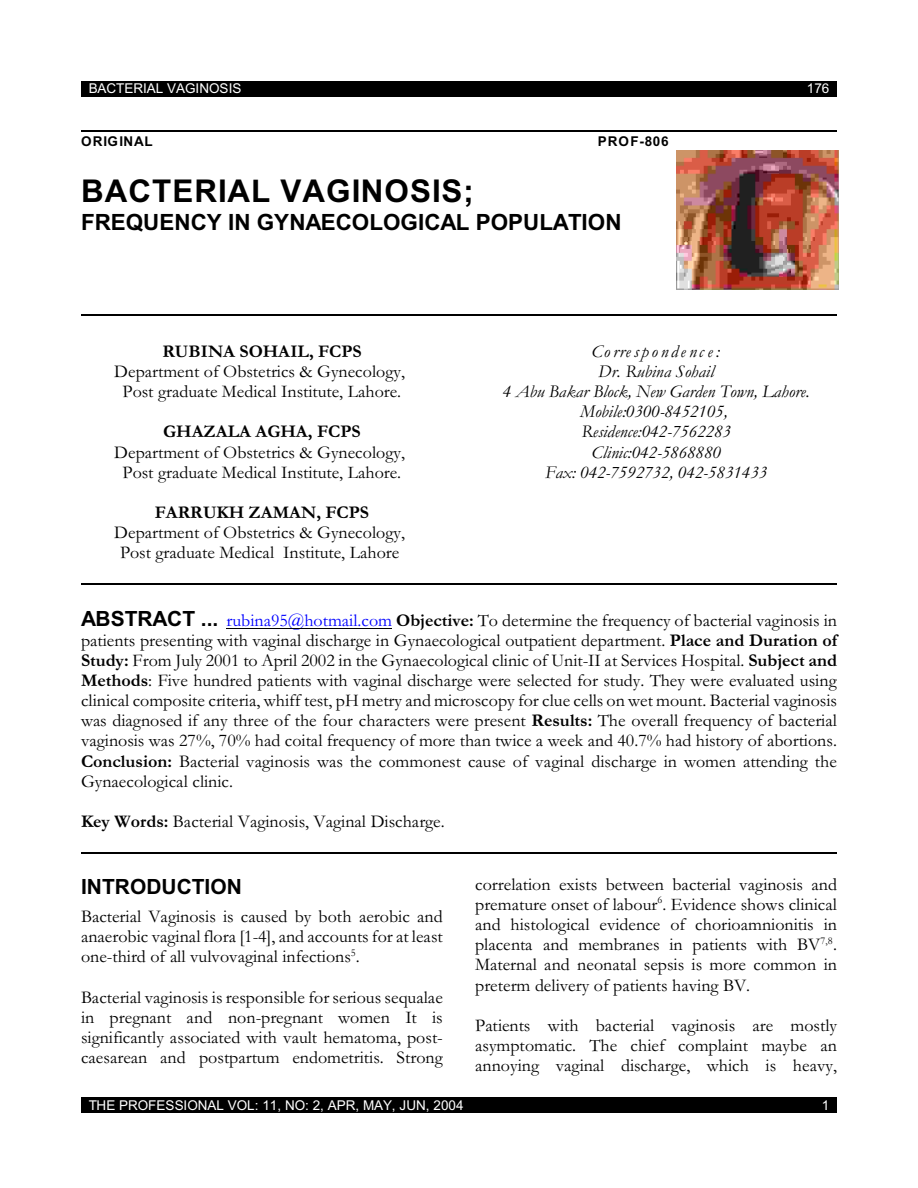
<style>
.page{position:relative;width:918px;height:1188px;background:#fff}
.page>*{position:absolute;margin:0;border:0;box-sizing:border-box;transform-origin:0 0}
.t1{font:700 31.35px "Arial";letter-spacing:.035em;color:#000}
.t2{font:700 22.35px "Arial";letter-spacing:.005em;color:#000}
.t3{font:700 21px "Arial";letter-spacing:.005em;color:#000}
.t4{font:18px/20.1px "Garamond";letter-spacing:.005em;color:#000;text-align:justify}
.t5{font:italic 18px/20.1px "Garamond";letter-spacing:.005em;color:#000;text-align:center}
.t6{font:700 18px "Garamond";letter-spacing:-.005em;color:#000}
.t7{font:13.5px "Arial";letter-spacing:-.005em;color:#fff}
.t8{font:700 13.5px "Arial";letter-spacing:.07em;color:#000}
.t9{font:10.5px "Garamond";color:#000}
.s1{font-family:"Arial";font-weight:700;font-size:21px}
.s2{color:#00f}
.s3{font-weight:700}
</style>
<div class="page">
<div style="left:81px;top:81px;width:756px;height:15px;background:#000"></div>
<div style="left:81px;top:1097px;width:756px;height:16px;background:#000"></div>
<hr style="left:226px;top:628px;width:166px;height:1px;background:#000">
<hr style="left:81px;top:130px;width:756px;height:2px;background:#000">
<hr style="left:81px;top:314px;width:756px;height:2px;background:#000">
<hr style="left:81px;top:583px;width:756px;height:2px;background:#000">
<hr style="left:81px;top:852px;width:756px;height:2px;background:#000">
<img style="left:676px;top:150px;width:162px;height:140px">
<p class="t7" style="left:89px;top:84px;width:154px">BACTERIAL VAGINOSIS</p>
<p class="t7" style="left:807px;top:84px;width:24px">176</p>
<p class="t8" style="left:81px;top:137px;width:73px">ORIGINAL</p>
<p class="t8" style="left:598px;top:137px;width:72px">PROF-806</p>
<h1 class="t1" style="left:81px;top:179px;width:394px">BACTERIAL VAGINOSIS;</h1>
<p class="t2" style="left:81px;top:214px;width:542px">FREQUENCY IN GYNAECOLOGICAL POPULATION</p>
<p class="t6" style="left:162px;top:345px;width:201px">RUBINA SOHAIL, FCPS</p>
<p class="t4" style="left:114px;top:363px;width:292px;text-align:center">Department of Obstetrics &amp; Gynecology,<br>Post graduate Medical Institute, Lahore.</p>
<p class="t6" style="left:163px;top:426px;width:199px">GHAZALA AGHA, FCPS</p>
<p class="t4" style="left:114px;top:444px;width:292px;text-align:center">Department of Obstetrics &amp; Gynecology,<br>Post graduate Medical Institute, Lahore.</p>
<p class="t6" style="left:155px;top:506px;width:216px">FARRUKH ZAMAN, FCPS</p>
<p class="t4" style="left:114px;top:525px;width:292px;text-align:center">Department of Obstetrics &amp; Gynecology,<br>Post graduate Medical Institute, Lahore</p>
<p class="t5" style="left:503px;top:343px;width:308px">Correspondence:<br>Dr. Rubina Sohail<br>4 Abu Bakar Block, New Garden Town, Lahore.<br>Mobile:0300-8452105,<br>Residence:042-7562283<br>Clinic:042-5868880<br>Fax: 042-7592732, 042-5831433</p>
<p class="t4" style="left:81px;top:612px;width:758px"><span class="s1">ABSTRACT ...</span> <span class="s2">rubina95@hotmail.com</span> <span class="s3">Objective:</span> To determine the frequency of bacterial vaginosis in patients presenting with vaginal discharge in Gynaecological outpatient department. <span class="s3">Place and Duration of Study:</span> From July 2001 to April 2002 in the Gynaecological clinic of Unit-II at Services Hospital. <span class="s3">Subject and Methods</span>: Five hundred patients with vaginal discharge were selected for study. They were evaluated using clinical composite criteria, whiff test, pH metry and microscopy for clue cells on wet mount. Bacterial vaginosis was diagnosed if any three of the four characters were present <span class="s3">Results:</span> The overall frequency of bacterial vaginosis was 27%, 70% had coital frequency of more than twice a week and 40.7% had history of abortions.<br><span class="s3">Conclusion:</span> Bacterial vaginosis was the commonest cause of vaginal discharge in women attending the Gynaecological clinic.</p>
<p class="t4" style="left:81px;top:814px;width:365px"><span class="s3">Key Words:</span> Bacterial Vaginosis, Vaginal Discharge.</p>
<p class="t3" style="left:81px;top:879px;width:163px">INTRODUCTION</p>
<p class="t4" style="left:81px;top:908px;width:363px">Bacterial Vaginosis is caused by both aerobic and anaerobic vaginal flora [1-4], and accounts for at least one-third of all vulvovaginal infections . <sup>5</sup></p>
<p class="t4" style="left:81px;top:989px;width:363px">Bacterial vaginosis is responsible for serious sequalae in pregnant and non-pregnant women It is significantly associated with vault hematoma, post&shy;caesarean and postpartum endometritis. Strong</p>
<p class="t4" style="left:475px;top:876px;width:363px">correlation exists between bacterial vaginosis and premature onset of labour . Evidence shows clinical</p>
<p class="t9" style="left:657px;top:896px;width:6px">6</p>
<p class="t4" style="left:475px;top:916px;width:363px">and histological evidence of chorioamnionitis in placenta and membranes in patients with BV .</p>
<p class="t9" style="left:821px;top:937px;width:14px">7,8</p>
<p class="t4" style="left:475px;top:957px;width:363px">Maternal and neonatal sepsis is more common in preterm delivery of patients having BV.</p>
<p class="t4" style="left:475px;top:1017px;width:363px">Patients with bacterial vaginosis are mostly asymptomatic. The chief complaint maybe an annoying vaginal discharge, which is heavy,</p>
<p class="t7" style="left:89px;top:1100px;width:376px">THE PROFESSIONAL VOL: 11, NO: 2, APR, MAY, JUN, 2004</p>
<p class="t7" style="left:822px;top:1100px;width:9px">1</p>
</div>
